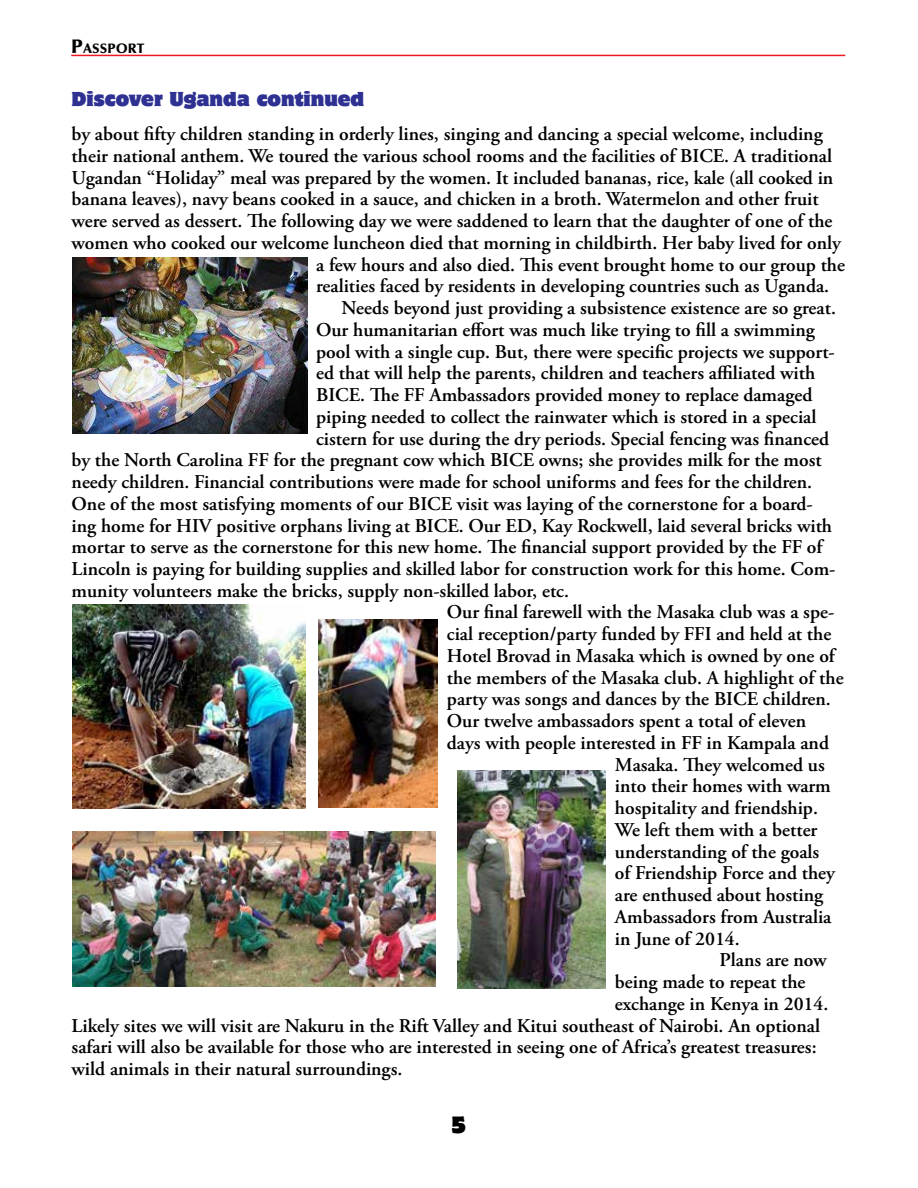
<style>
.page{position:relative;width:918px;height:1188px;background:#fff}
.page>*{position:absolute;margin:0;border:0;box-sizing:border-box;transform-origin:0 0}
.t1{font:21px "Motter Corpus Std";color:#000}
.t2{font:600 19.5px "Adobe Garamond Pro";color:#000}
.t3{font:18px "Motter Corpus Std";color:#2e3192}
.t4{font:900 13.65px "Optima LT Std";color:#000}
.s1{font-size:19.5px}
</style>
<div class="page">
<hr style="left:71px;top:55px;width:774px;height:1px;background:#ed1c24">
<img style="left:72px;top:257px;width:235px;height:177px">
<img style="left:72px;top:605px;width:234px;height:204px">
<img style="left:319px;top:620px;width:119px;height:187px">
<img style="left:458px;top:771px;width:148px;height:218px">
<img style="left:72px;top:831px;width:364px;height:156px">
<p class="t4" style="left:71px;top:41px;width:75px"><span class="s1">P</span>ASSPORT</p>
<p class="t3" style="left:72px;top:88px;width:294px">Discover Uganda continued</p>
<p class="t2" style="left:72px;top:123px;width:753px">by about fifty children standing in orderly lines, singing and dancing a special welcome, including</p>
<p class="t2" style="left:72px;top:144px;width:762px">their national anthem. We toured the various school rooms and the facilities of BICE. A traditional</p>
<p class="t2" style="left:72px;top:166px;width:763px">Ugandan “Holiday” meal was prepared by the women. It included bananas, rice, kale (all cooked in</p>
<p class="t2" style="left:72px;top:188px;width:749px">banana leaves), navy beans cooked in a sauce, and chicken in a broth. Watermelon and other fruit</p>
<p class="t2" style="left:72px;top:210px;width:762px">were served as dessert. The following day we were saddened to learn that the daughter of one of the</p>
<p class="t2" style="left:72px;top:231px;width:771px">women who cooked our welcome luncheon died that morning in childbirth. Her baby lived for only</p>
<p class="t2" style="left:316px;top:253px;width:530px">a few hours and also died. This event brought home to our group the</p>
<p class="t2" style="left:316px;top:275px;width:515px">realities faced by residents in developing countries such as Uganda.</p>
<p class="t2" style="left:342px;top:297px;width:496px">Needs beyond just providing a subsistence existence are so great.</p>
<p class="t2" style="left:316px;top:318px;width:500px">Our humanitarian effort was much like trying to fill a swimming</p>
<p class="t2" style="left:316px;top:340px;width:520px">pool with a single cup. But, there were specific projects we support-</p>
<p class="t2" style="left:316px;top:362px;width:501px">ed that will help the parents, children and teachers affiliated with</p>
<p class="t2" style="left:316px;top:384px;width:498px">BICE. The FF Ambassadors provided money to replace damaged</p>
<p class="t2" style="left:316px;top:405px;width:502px">piping needed to collect the rainwater which is stored in a special</p>
<p class="t2" style="left:316px;top:427px;width:515px">cistern for use during the dry periods. Special fencing was financed</p>
<p class="t2" style="left:72px;top:449px;width:752px">by the North Carolina FF for the pregnant cow which BICE owns; she provides milk for the most</p>
<p class="t2" style="left:72px;top:471px;width:742px">needy children. Financial contributions were made for school uniforms and fees for the children.</p>
<p class="t2" style="left:72px;top:492px;width:743px">One of the most satisfying moments of our BICE visit was laying of the cornerstone for a board-</p>
<p class="t2" style="left:72px;top:514px;width:762px">ing home for HIV positive orphans living at BICE. Our ED, Kay Rockwell, laid several bricks with</p>
<p class="t2" style="left:72px;top:536px;width:752px">mortar to serve as the cornerstone for this new home. The financial support provided by the FF of</p>
<p class="t2" style="left:72px;top:558px;width:765px">Lincoln is paying for building supplies and skilled labor for construction work for this home. Com-</p>
<p class="t2" style="left:72px;top:579px;width:499px">munity volunteers make the bricks, supply non-skilled labor, etc.</p>
<p class="t2" style="left:447px;top:601px;width:389px">Our final farewell with the Masaka club was a spe-</p>
<p class="t2" style="left:447px;top:623px;width:386px">cial reception/party funded by FFI and held at the</p>
<p class="t2" style="left:447px;top:645px;width:389px">Hotel Brovad in Masaka which is owned by one of</p>
<p class="t2" style="left:447px;top:666px;width:398px">the members of the Masaka club. A highlight of the</p>
<p class="t2" style="left:447px;top:688px;width:385px">party was songs and dances by the BICE children.</p>
<p class="t2" style="left:447px;top:710px;width:361px">Our twelve ambassadors spent a total of eleven</p>
<p class="t2" style="left:447px;top:732px;width:384px">days with people interested in FF in Kampala and</p>
<p class="t2" style="left:615px;top:753px;width:211px">Masaka. They welcomed us</p>
<p class="t2" style="left:615px;top:775px;width:217px">into their homes with warm</p>
<p class="t2" style="left:615px;top:797px;width:204px">hospitality and friendship.</p>
<p class="t2" style="left:615px;top:818px;width:204px">We left them with a better</p>
<p class="t2" style="left:615px;top:840px;width:206px">understanding of the goals</p>
<p class="t2" style="left:615px;top:862px;width:222px">of Friendship Force and they</p>
<p class="t2" style="left:615px;top:884px;width:210px">are enthused about hosting</p>
<p class="t2" style="left:615px;top:905px;width:218px">Ambassadors from Australia</p>
<p class="t2" style="left:615px;top:927px;width:126px">in June of 2014.</p>
<p class="t2" style="left:720px;top:949px;width:108px">Plans are now</p>
<p class="t2" style="left:615px;top:971px;width:192px">being made to repeat the</p>
<p class="t2" style="left:615px;top:992px;width:215px">exchange in Kenya in 2014.</p>
<p class="t2" style="left:72px;top:1014px;width:750px">Likely sites we will visit are Nakuru in the Rift Valley and Kitui southeast of Nairobi. An optional</p>
<p class="t2" style="left:72px;top:1036px;width:747px">safari will also be available for those who are interested in seeing one of Africa’s greatest treasures:</p>
<p class="t2" style="left:72px;top:1058px;width:332px">wild animals in their natural surroundings.</p>
<p class="t1" style="left:451px;top:1111px;width:17px">5</p>
</div>
